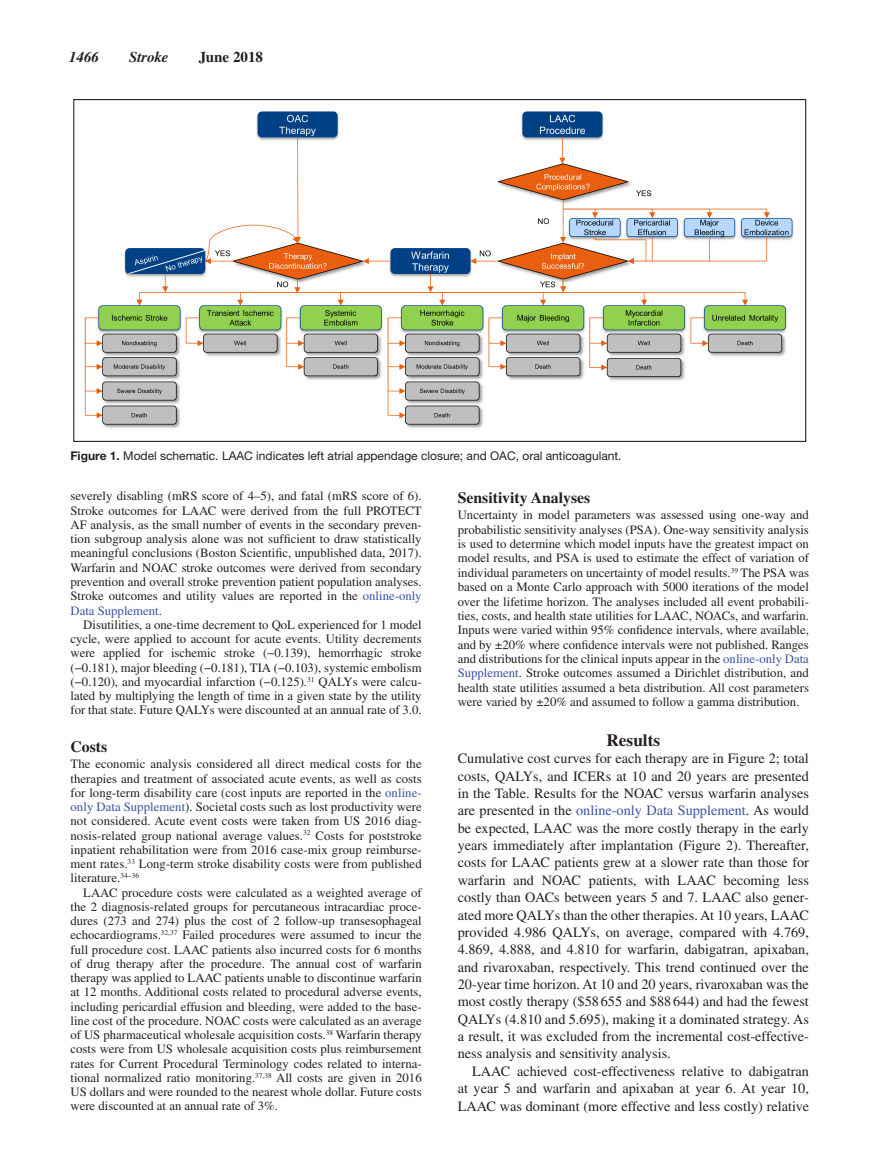
<style>
.page{position:relative;width:878px;height:1175px;background:#fff}
.page>*{position:absolute;margin:0;border:0;box-sizing:border-box;transform-origin:0 0}
.t1{font:700 17.25px "Times";color:#231f20}
.t2{font:700 15.75px "Times";color:#231f20}
.t3{font:italic 700 15px "Times";color:#231f20}
.t4{font:700 15px "Times";color:#231f20}
.t5{font:14.25px/17.4px "Times";color:#231f20;text-align:justify}
.t6{font:12.75px/14.2px "Times";color:#231f20;text-align:justify}
.t7{font:12px "Helvetica Neue";color:#231f20}
.s1{font-weight:700}
.s2{color:#3a53a3}
</style>
<div class="page">
<svg style="left:73px;top:99px;width:733px;height:343px"></svg>
<p class="t3" style="left:69px;top:48px;width:31px">1466</p>
<p class="t3" style="left:129px;top:48px;width:41px">Stroke</p>
<p class="t4" style="left:199px;top:48px;width:66px">June 2018</p>
<p class="t7" style="left:70px;top:449px;width:552px"><span class="s1">Figure 1.</span> Model schematic. LAAC indicates left atrial appendage closure; and OAC, oral anticoagulant.</p>
<p class="t6" style="left:70px;top:489px;width:353px">severely disabling (mRS score of 4–5), and fatal (mRS score of 6).<br>Stroke outcomes for LAAC were derived from the full PROTECT AF analysis, as the small number of events in the secondary preven&shy;tion subgroup analysis alone was not sufficient to draw statistically meaningful conclusions (Boston Scientific, unpublished data, 2017).<br>Warfarin and NOAC stroke outcomes were derived from secondary prevention and overall stroke prevention patient population analyses.<br>Stroke outcomes and utility values are reported in the <span class="s2">online-only Data Supplement</span>.</p>
<p class="t6" style="left:70px;top:617px;width:353px;text-indent:13px">Disutilities, a one-time decrement to QoL experienced for 1 model cycle, were applied to account for acute events. Utility decrements were applied for ischemic stroke (−0.139), hemorrhagic stroke (−0.181), major bleeding (−0.181), TIA (−0.103), systemic embolism (−0.120), and myocardial infarction (−0.125).<sup>31</sup> QALYs were calcu&shy;lated by multiplying the length of time in a given state by the utility for that state. Future QALYs were discounted at an annual rate of 3.0.</p>
<p class="t2" style="left:70px;top:737px;width:38px">Costs</p>
<p class="t6" style="left:70px;top:757px;width:353px">The economic analysis considered all direct medical costs for the therapies and treatment of associated acute events, as well as costs for long-term disability care (cost inputs are reported in the <span class="s2">online&shy;only Data Supplement</span>). Societal costs such as lost productivity were not considered. Acute event costs were taken from US 2016 diag&shy;nosis-related group national average values.<sup>32</sup> Costs for poststroke inpatient rehabilitation were from 2016 case-mix group reimburse&shy;ment rates.<sup>33</sup> Long-term stroke disability costs were from published literature.<sup>34–36</sup></p>
<p class="t6" style="left:70px;top:885px;width:353px;text-indent:13px">LAAC procedure costs were calculated as a weighted average of the 2 diagnosis-related groups for percutaneous intracardiac proce&shy;dures (273 and 274) plus the cost of 2 follow-up transesophageal echocardiograms.<sup>32,37</sup> Failed procedures were assumed to incur the full procedure cost. LAAC patients also incurred costs for 6 months of drug therapy after the procedure. The annual cost of warfarin therapy was applied to LAAC patients unable to discontinue warfarin at 12 months. Additional costs related to procedural adverse events, including pericardial effusion and bleeding, were added to the base&shy;line cost of the procedure. NOAC costs were calculated as an average of US pharmaceutical wholesale acquisition costs.<sup>38</sup> Warfarin therapy costs were from US wholesale acquisition costs plus reimbursement rates for Current Procedural Terminology codes related to interna&shy;tional normalized ratio monitoring.<sup>37,38</sup> All costs are given in 2016<br>US dollars and were rounded to the nearest whole dollar. Future costs were discounted at an annual rate of 3%.</p>
<p class="t2" style="left:458px;top:488px;width:134px">Sensitivity Analyses</p>
<p class="t6" style="left:458px;top:508px;width:353px">Uncertainty in model parameters was assessed using one-way and probabilistic sensitivity analyses (PSA). One-way sensitivity analysis is used to determine which model inputs have the greatest impact on model results, and PSA is used to estimate the effect of variation of individual parameters on uncertainty of model results.<sup>39</sup> The PSA was based on a Monte Carlo approach with 5000 iterations of the model over the lifetime horizon. The analyses included all event probabili&shy;ties, costs, and health state utilities for LAAC, NOACs, and warfarin.<br>Inputs were varied within 95% confidence intervals, where available, and by ±20% where confidence intervals were not published. Ranges and distributions for the clinical inputs appear in the <span class="s2">online-only Data Supplement</span>. Stroke outcomes assumed a Dirichlet distribution, and health state utilities assumed a beta distribution. All cost parameters were varied by ±20% and assumed to follow a gamma distribution.</p>
<h1 class="t1" style="left:606px;top:729px;width:55px">Results</h1>
<p class="t5" style="left:458px;top:749px;width:353px">Cumulative cost curves for each therapy are in Figure 2; total costs, QALYs, and ICERs at 10 and 20 years are presented in the Table. Results for the NOAC versus warfarin analyses are presented in the <span class="s2">online-only Data Supplement</span>. As would be expected, LAAC was the more costly therapy in the early years immediately after implantation (Figure 2). Thereafter, costs for LAAC patients grew at a slower rate than those for warfarin and NOAC patients, with LAAC becoming less costly than OACs between years 5 and 7. LAAC also gener&shy;ated more QALYs than the other therapies. At 10 years, LAAC provided 4.986 QALYs, on average, compared with 4.769, 4.869, 4.888, and 4.810 for warfarin, dabigatran, apixaban, and rivaroxaban, respectively. This trend continued over the 20-year time horizon. At 10 and 20 years, rivaroxaban was the most costly therapy ($58 655 and $88 644) and had the fewest QALYs (4.810 and 5.695), making it a dominated strategy. As a result, it was excluded from the incremental cost-effective&shy;ness analysis and sensitivity analysis.</p>
<p class="t5" style="left:458px;top:1062px;width:353px;text-indent:14px">LAAC achieved cost-effectiveness relative to dabigatran at year 5 and warfarin and apixaban at year 6. At year 10, LAAC was dominant (more effective and less costly) relative</p>
</div>
